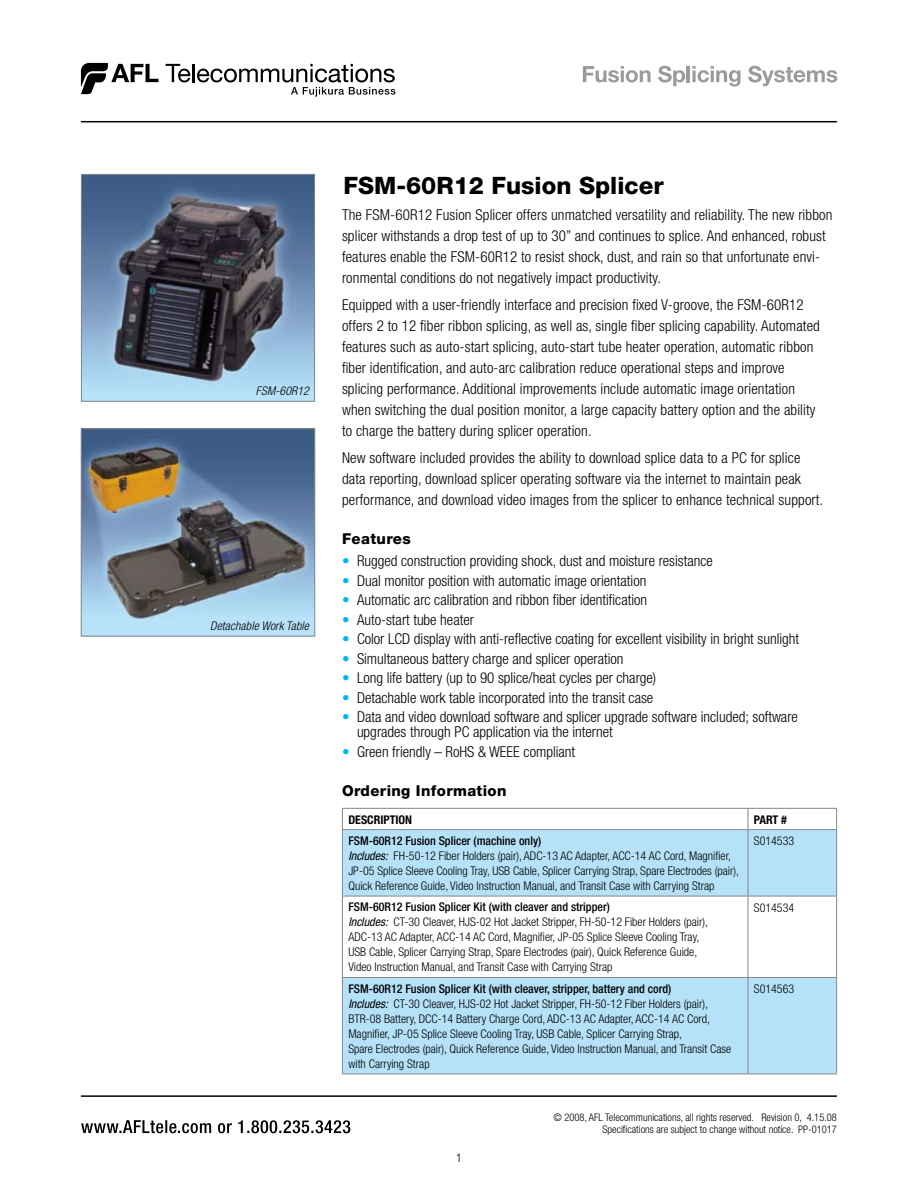
<style>
.page{position:relative;width:918px;height:1188px;background:#fff}
.page>*{position:absolute;margin:0;border:0;box-sizing:border-box;transform-origin:0 0}
.t1{font:800 24px "Helvetica Neue";color:#000}
.t2{font:300 condensed 15px/21px "Helvetica Neue";letter-spacing:.01em;color:#000}
.t3{font:800 15px "Helvetica Neue";letter-spacing:.025em;color:#000}
.t4{font:300 condensed 12px/15px "Helvetica Neue";color:#000}
.t5{font:italic 300 condensed 12px "Helvetica Neue";letter-spacing:.01em;color:#000}
.t6{font:700 condensed 12px "Helvetica Neue";color:#000}
.t7{font:300 condensed 10.5px/12px "Helvetica Neue";color:#000;text-align:right}
.s1{color:#00b5ec}
.s2{font-weight:500}
.s3{font-weight:400;font-style:italic}
</style>
<div class="page">
<hr style="left:81px;top:1095px;width:756px;height:2px;background:#000">
<hr style="left:81px;top:121px;width:756px;height:1px;background:#000">
<svg style="left:81px;top:1120px;width:269px;height:13px"></svg>
<svg style="left:166px;top:64px;width:24px;height:18px"></svg>
<hr style="left:192px;top:64px;width:3px;height:18px;background:#000">
<svg style="left:197px;top:64px;width:198px;height:33px"></svg>
<svg style="left:81px;top:63px;width:77px;height:31px"></svg>
<svg style="left:583px;top:66px;width:68px;height:16px"></svg>
<svg style="left:658px;top:66px;width:27px;height:20px"></svg>
<hr style="left:687px;top:66px;width:3px;height:16px;background:#9b9b9c">
<svg style="left:692px;top:66px;width:48px;height:21px"></svg>
<svg style="left:748px;top:66px;width:89px;height:20px"></svg>
<img style="left:83px;top:176px;width:230px;height:224px">
<div style="left:81px;top:174px;width:234px;height:228px;border:1px solid #868687"></div>
<img style="left:83px;top:431px;width:230px;height:203px">
<div style="left:81px;top:429px;width:234px;height:207px;border:1px solid #868687"></div>
<svg style="left:343px;top:830px;width:493px;height:244px;fill:#b6e2f9"></svg>
<hr style="left:342px;top:808px;width:406px;height:1px;background:#868687">
<svg style="left:342px;top:809px;width:1px;height:20px"></svg>
<hr style="left:748px;top:808px;width:89px;height:1px;background:#868687">
<svg style="left:748px;top:809px;width:1px;height:20px"></svg>
<svg style="left:836px;top:809px;width:1px;height:20px"></svg>
<hr style="left:342px;top:829px;width:406px;height:1px;background:#868687">
<hr style="left:342px;top:830px;width:1px;height:66px;background:#868687">
<hr style="left:748px;top:829px;width:89px;height:1px;background:#868687">
<hr style="left:748px;top:830px;width:1px;height:66px;background:#868687">
<hr style="left:836px;top:830px;width:1px;height:66px;background:#868687">
<hr style="left:342px;top:896px;width:406px;height:1px;background:#868687">
<hr style="left:342px;top:896px;width:1px;height:81px;background:#868687">
<hr style="left:748px;top:896px;width:89px;height:1px;background:#868687">
<hr style="left:748px;top:896px;width:1px;height:81px;background:#868687">
<hr style="left:836px;top:896px;width:1px;height:81px;background:#868687">
<hr style="left:342px;top:977px;width:406px;height:1px;background:#868687">
<hr style="left:342px;top:978px;width:1px;height:96px;background:#868687">
<hr style="left:748px;top:977px;width:89px;height:1px;background:#868687">
<hr style="left:748px;top:978px;width:1px;height:96px;background:#868687">
<hr style="left:836px;top:978px;width:1px;height:96px;background:#868687">
<hr style="left:342px;top:1074px;width:406px;height:1px;background:#868687">
<hr style="left:748px;top:1074px;width:89px;height:1px;background:#868687">
<p class="t5" style="left:256px;top:384px;width:55px">FSM-60R12</p>
<p class="t5" style="left:210px;top:619px;width:100px">Detachable Work Table</p>
<h1 class="t1" style="left:344px;top:172px;width:322px">FSM-60R12 Fusion Splicer</h1>
<p class="t2" style="left:342px;top:204px;width:492px">The FSM-60R12 Fusion Splicer offers unmatched versatility and reliability. The new ribbon splicer withstands a drop test of up to 30” and continues to splice. And enhanced, robust features enable the FSM-60R12 to resist shock, dust, and rain so that unfortunate envi&shy;ronmental conditions do not negatively impact productivity.</p>
<p class="t2" style="left:342px;top:294px;width:479px">Equipped with a user-friendly interface and precision fixed V-groove, the FSM-60R12 offers 2 to 12 fiber ribbon splicing, as well as, single fiber splicing capability. Automated features such as auto-start splicing, auto-start tube heater operation, automatic ribbon fiber identification, and auto-arc calibration reduce operational steps and improve splicing performance. Additional improvements include automatic image orientation when switching the dual position monitor, a large capacity battery option and the ability to charge the battery during splicer operation.</p>
<p class="t2" style="left:342px;top:447px;width:483px">New software included provides the ability to download splice data to a PC for splice data reporting, download splicer operating software via the internet to maintain peak performance, and download video images from the splicer to enhance technical support.</p>
<p class="t3" style="left:342px;top:530px;width:70px">Features</p>
<p class="t2" style="left:342px;top:550px;width:372px"><span class="s1">•</span> Rugged construction providing shock, dust and moisture resistance</p>
<p class="t2" style="left:342px;top:570px;width:306px"><span class="s1">•</span> Dual monitor position with automatic image orientation</p>
<p class="t2" style="left:342px;top:589px;width:307px"><span class="s1">•</span> Automatic arc calibration and ribbon fiber identification</p>
<p class="t2" style="left:342px;top:609px;width:133px"><span class="s1">•</span> Auto-start tube heater</p>
<p class="t2" style="left:342px;top:628px;width:459px"><span class="s1">•</span> Color LCD display with anti-reflective coating for excellent visibility in bright sunlight</p>
<p class="t2" style="left:342px;top:648px;width:283px"><span class="s1">•</span> Simultaneous battery charge and splicer operation</p>
<p class="t2" style="left:342px;top:667px;width:316px"><span class="s1">•</span> Long life battery (up to 90 splice/heat cycles per charge)</p>
<p class="t2" style="left:342px;top:687px;width:313px"><span class="s1">•</span> Detachable work table incorporated into the transit case</p>
<p class="t2" style="left:357px;top:709px;width:442px;line-height:15px;text-indent:-15px"><span class="s1">•</span> Data and video download software and splicer upgrade software included; software upgrades through PC application via the internet</p>
<p class="t2" style="left:342px;top:741px;width:235px"><span class="s1">•</span> Green friendly – RoHS &amp; WEEE compliant</p>
<p class="t3" style="left:342px;top:782px;width:166px">Ordering Information</p>
<p class="t6" style="left:348px;top:812px;width:65px">DESCRIPTION</p>
<p class="t6" style="left:754px;top:812px;width:35px">PART #</p>
<p class="t4" style="left:348px;top:833px;width:392px"><span class="s2">FSM-60R12 Fusion Splicer (machine only)<br></span><span class="s3">Includes:</span> FH-50-12 Fiber Holders (pair), ADC-13 AC Adapter, ACC-14 AC Cord, Magnifier, JP-05 Splice Sleeve Cooling Tray, USB Cable, Splicer Carrying Strap, Spare Electrodes (pair), Quick Reference Guide, Video Instruction Manual, and Transit Case with Carrying Strap</p>
<p class="t4" style="left:754px;top:833px;width:42px">S014533</p>
<p class="t4" style="left:348px;top:900px;width:361px"><span class="s2">FSM-60R12 Fusion Splicer Kit (with cleaver and stripper)<br></span><span class="s3">Includes:</span> CT-30 Cleaver, HJS-02 Hot Jacket Stripper, FH-50-12 Fiber Holders (pair), ADC-13 AC Adapter, ACC-14 AC Cord, Magnifier, JP-05 Splice Sleeve Cooling Tray, USB Cable, Splicer Carrying Strap, Spare Electrodes (pair), Quick Reference Guide, Video Instruction Manual, and Transit Case with Carrying Strap</p>
<p class="t4" style="left:754px;top:900px;width:42px">S014534</p>
<p class="t4" style="left:348px;top:981px;width:385px"><span class="s2">FSM-60R12 Fusion Splicer Kit (with cleaver, stripper, battery and cord)<br></span><span class="s3">Includes:</span> CT-30 Cleaver, HJS-02 Hot Jacket Stripper, FH-50-12 Fiber Holders (pair), BTR-08 Battery, DCC-14 Battery Charge Cord, ADC-13 AC Adapter, ACC-14 AC Cord, Magnifier, JP-05 Splice Sleeve Cooling Tray, USB Cable, Splicer Carrying Strap,<br>Spare Electrodes (pair), Quick Reference Guide, Video Instruction Manual, and Transit Case with Carrying Strap</p>
<p class="t4" style="left:754px;top:981px;width:42px">S014563</p>
<p class="t4" style="left:456px;top:1150px;width:7px">1</p>
<p class="t7" style="left:553px;top:1111px;width:285px">© 2008, AFL Telecommunications, all rights reserved. Revision 0, 4.15.08<br>Specifications are subject to change without notice. PP-01017</p>
</div>
